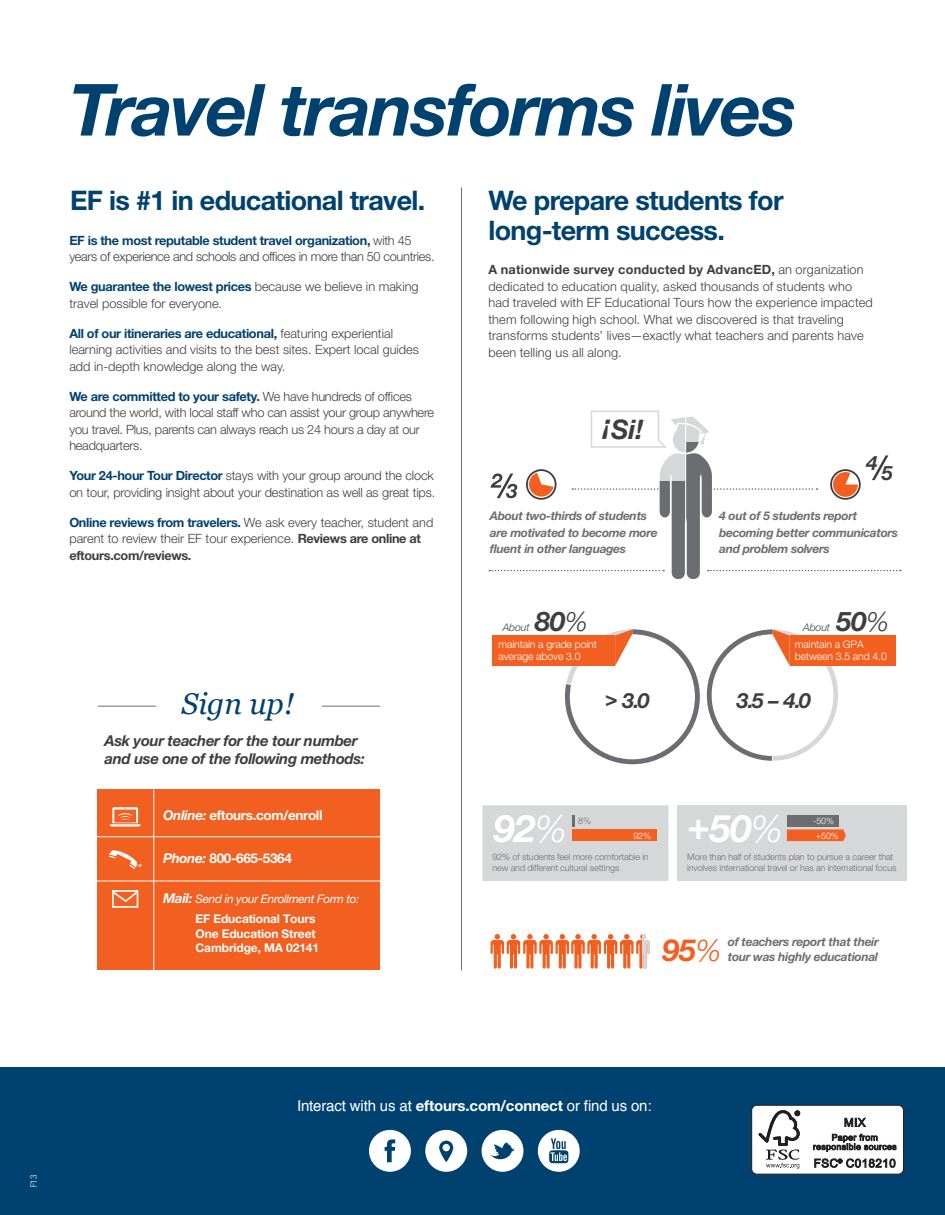
<style>
.page{position:relative;width:945px;height:1215px;background:#fff}
.page>*{position:absolute;margin:0;border:0;box-sizing:border-box;transform-origin:0 0}
.t1{font:italic 700 72px "Helvetica Neue LT Std";letter-spacing:-.03em;color:#00426f}
.t2{font:italic 700 37.95px "Helvetica Neue LT Std";color:#fff}
.t3{font:italic 700 30.45px "Helvetica Neue LT Std";color:#f26021}
.t4{font:italic 30px "Georgia";color:#00426f}
.t5{font:700 27px/30px "Helvetica Neue LT Std";letter-spacing:-.025em;color:#00426f}
.t6{font:italic 700 27px "Helvetica Neue LT Std";color:#3e3e3f}
.t7{font:italic 700 21px "Helvetica Neue LT Std";color:#3e3e3f}
.t8{font:italic 700 19.8px "Helvetica Neue LT Std";color:#3e3e3f}
.t9{font:italic 700 15px/18px "Helvetica Neue LT Std";letter-spacing:-.025em;color:#3e3e3f}
.t10{font:15px "Helvetica";letter-spacing:-.01em;color:#fff}
.t11{font:700 13.5px "Helvetica Neue LT Std";letter-spacing:-.025em;color:#fff}
.t12{font:300 12.75px/16.5px "Helvetica Neue LT Std";color:#3e3e3f}
.t13{font:300 12.75px/16.5px "Helvetica Neue LT Std";letter-spacing:-.02em;color:#3e3e3f}
.t14{font:300 12.75px/16.5px "Helvetica Neue LT Std";letter-spacing:-.025em;color:#3e3e3f}
.t15{font:italic 700 12px/16.5px "Helvetica Neue LT Std";letter-spacing:-.025em;color:#6c6d70}
.t16{font:700 12px/14.4px "Helvetica Neue LT Std";letter-spacing:-.01em;color:#fff}
.t17{font:italic 11.7px "Helvetica Neue LT Std";letter-spacing:-.025em;color:#fff}
.t18{font:300 10.5px/12.6px "Helvetica Neue LT Std";letter-spacing:-.01em;color:#fff}
.t19{font:italic 300 10.5px "Helvetica Neue LT Std";letter-spacing:-.01em;color:#3e3e3f}
.t20{font:300 9px/10.8px "Helvetica Neue LT Std";letter-spacing:-.01em;color:#6c6d70}
.t21{font:300 9px "Helvetica Neue LT Std";color:#fff}
.t22{font:300 condensed 9px "Helvetica Neue LT Std";color:#fff}
.s1{font-weight:700;color:#00426f}
.s2{font-weight:700}
.s3{font-style:italic}
.s4{font-weight:700;font-size:13.5px}
.s5{font-weight:300}
.s6{font-family:"Helvetica Neue LT Std";font-weight:700}
</style>
<div class="page">
<div style="left:0;top:1067px;width:945px;height:148px;background:#00426f"></div>
<hr style="left:461px;top:188px;width:1px;height:782px;background:#6c6d70">
<hr style="left:98px;top:706px;width:58px;height:1px;background:#6c6d70">
<hr style="left:322px;top:706px;width:58px;height:1px;background:#6c6d70">
<div style="left:493px;top:636px;width:122px;height:30px;background:#f26021"></div>
<svg style="left:564px;top:629px;width:136px;height:135px"></svg>
<div style="left:790px;top:636px;width:105px;height:30px;background:#f26021"></div>
<svg style="left:707px;top:629px;width:131px;height:132px"></svg>
<svg style="left:489px;top:410px;width:412px;height:169px"></svg>
<div style="left:482px;top:805px;width:186px;height:76px;background:#d6d7d9"></div>
<div style="left:677px;top:805px;width:230px;height:76px;background:#d6d7d9"></div>
<div style="left:572px;top:829px;width:85px;height:12px;background:#f26021"></div>
<svg style="left:572px;top:815px;width:3px;height:12px"></svg>
<div style="left:787px;top:815px;width:51px;height:12px;background:#6c6d70"></div>
<svg style="left:787px;top:829px;width:59px;height:12px"></svg>
<svg style="left:491px;top:934px;width:152px;height:35px"></svg>
<svg style="left:643px;top:934px;width:7px;height:35px"></svg>
<div style="left:482px;top:1130px;width:41px;height:42px;background:#fff;border-radius:50%"></div>
<svg style="left:490px;top:1142px;width:25px;height:18px"></svg>
<div style="left:425px;top:1130px;width:42px;height:42px;background:#fff;border-radius:50%"></div>
<svg style="left:439px;top:1141px;width:14px;height:21px"></svg>
<div style="left:369px;top:1130px;width:42px;height:42px;background:#fff;border-radius:50%"></div>
<svg style="left:385px;top:1139px;width:10px;height:23px"></svg>
<div style="left:538px;top:1130px;width:42px;height:42px;background:#fff;border-radius:50%"></div>
<svg style="left:549px;top:1138px;width:19px;height:25px"></svg>
<div style="left:98px;top:790px;width:282px;height:180px;background:#f26021"></div>
<svg style="left:110px;top:807px;width:31px;height:20px"></svg>
<div style="left:112px;top:890px;width:26px;height:18px;border:2px solid #fff"></div>
<svg style="left:112px;top:890px;width:27px;height:13px"></svg>
<svg style="left:109px;top:850px;width:32px;height:19px"></svg>
<hr style="left:153px;top:790px;width:1px;height:190px;background:#fff">
<hr style="left:96px;top:881px;width:288px;height:1px;background:#fff">
<hr style="left:96px;top:836px;width:288px;height:1px;background:#fff">
<div style="left:752px;top:1105px;width:152px;height:69px;background:#fff;border-radius:5px"></div>
<div style="left:751px;top:1105px;width:153px;height:69px;border:1px solid #231f20;border-radius:5px"></div>
<svg style="left:758px;top:1110px;width:42px;height:59px"></svg>
<svg style="left:844px;top:1117px;width:22px;height:11px"></svg>
<svg style="left:813px;top:1134px;width:84px;height:18px"></svg>
<svg style="left:814px;top:1158px;width:82px;height:10px"></svg>
<h1 class="t1" style="left:69px;top:65px;width:729px">Travel transforms lives</h1>
<h3 class="t5" style="left:70px;top:185px;width:357px">EF is #1 in educational travel.</h3>
<p class="t14" style="left:69px;top:232px;width:367px"><span class="s1">EF is the most reputable student travel organization,</span> with 45 years of experience and schools and offices in more than 50 countries.</p>
<p class="t12" style="left:69px;top:278px;width:351px"><span class="s1">We guarantee the lowest prices</span> because we believe in making travel possible for everyone.</p>
<p class="t12" style="left:69px;top:325px;width:351px"><span class="s1">All of our itineraries are educational,</span> featuring experiential learning activities and visits to the best sites. Expert local guides add in-depth knowledge along the way.</p>
<p class="t13" style="left:69px;top:388px;width:366px"><span class="s1">We are committed to your safety.</span> We have hundreds of offices around the world, with local staff who can assist your group anywhere you travel. Plus, parents can always reach us 24 hours a day at our headquarters.</p>
<p class="t12" style="left:69px;top:467px;width:367px"><span class="s1">Your 24-hour Tour Director</span> stays with your group around the clock on tour, providing insight about your destination as well as great tips.</p>
<p class="t12" style="left:69px;top:513px;width:365px"><span class="s1">Online reviews from travelers.</span> We ask every teacher, student and parent to review their EF tour experience. <span class="s2">Reviews are online at eftours.com/reviews.</span></p>
<h3 class="t4" style="left:182px;top:684px;width:114px">Sign up!</h3>
<p class="t9" style="left:105px;top:732px;width:262px">Ask your teacher for the tour number and use one of the following methods:</p>
<p class="t11" style="left:163px;top:807px;width:161px"><span class="s3">Online:</span> eftours.com/enroll</p>
<p class="t11" style="left:163px;top:850px;width:130px"><span class="s3">Phone:</span> 800-665-5364</p>
<p class="t17" style="left:163px;top:892px;width:198px"><span class="s4">Mail:</span> Send in your Enrollment Form to:</p>
<p class="t16" style="left:196px;top:912px;width:125px">EF Educational Tours<br>One Education Street<br>Cambridge, MA 02141</p>
<h3 class="t5" style="left:488px;top:185px;width:297px">We prepare students for long-term success.</h3>
<p class="t12" style="left:488px;top:261px;width:386px"><span class="s2">A nationwide survey conducted by AdvancED,</span> an organization dedicated to education quality, asked thousands of students who had traveled with EF Educational Tours how the experience impacted them following high school. What we discovered is that traveling transforms students’ lives—exactly what teachers and parents have been telling us all along.</p>
<h3 class="t6" style="left:603px;top:412px;width:42px">¡Si!</h3>
<h3 class="t8" style="left:866px;top:450px;width:13px">4</h3>
<h3 class="t8" style="left:882px;top:461px;width:13px">5</h3>
<p class="t15" style="left:490px;top:508px;width:169px">About two-thirds of students are motivated to become more fluent in other languages</p>
<p class="t15" style="left:719px;top:508px;width:180px">4 out of 5 students report becoming better communicators and problem solvers</p>
<p class="t19" style="left:503px;top:621px;width:28px">About</p>
<h3 class="t6" style="left:535px;top:605px;width:54px">80<span class="s5">%</span></h3>
<p class="t18" style="left:498px;top:637px;width:100px">maintain a grade point average above 3.0</p>
<h3 class="t7" style="left:605px;top:687px;width:46px">&gt; 3.0</h3>
<h3 class="t6" style="left:836px;top:605px;width:54px">50<span class="s5">%</span></h3>
<p class="t19" style="left:803px;top:621px;width:28px">About</p>
<p class="t18" style="left:795px;top:637px;width:94px">maintain a GPA between 3.5 and 4.0</p>
<h3 class="t7" style="left:737px;top:687px;width:75px">3.5 – 4.0</h3>
<h2 class="t2" style="left:494px;top:805px;width:74px">92<span class="s5">%</span></h2>
<p class="t20" style="left:578px;top:816px;width:14px">8%</p>
<h2 class="t2" style="left:687px;top:805px;width:97px">+50<span class="s5">%</span></h2>
<p class="t21" style="left:813px;top:815px;width:23px">-50%</p>
<p class="t21" style="left:633px;top:830px;width:19px">92%</p>
<p class="t21" style="left:816px;top:830px;width:25px">+50%</p>
<p class="t20" style="left:492px;top:851px;width:158px">92% of students feel more comfortable in new and different cultural settings</p>
<p class="t20" style="left:687px;top:851px;width:211px">More than half of students plan to pursue a career that involves international travel or has an international focus</p>
<h3 class="t3" style="left:663px;top:931px;width:60px">95<span class="s5">%</span></h3>
<p class="t15" style="left:728px;top:934px;width:152px;line-height:15px">of teachers report that their tour was highly educational</p>
<p class="t22" style="left:29px;top:1187px;width:14px;rotate:-90deg">F13</p>
<p class="t10" style="left:297px;top:1094px;width:356px">Interact with us at <span class="s6">eftours.com/connect</span> or find us on:</p>
</div>
